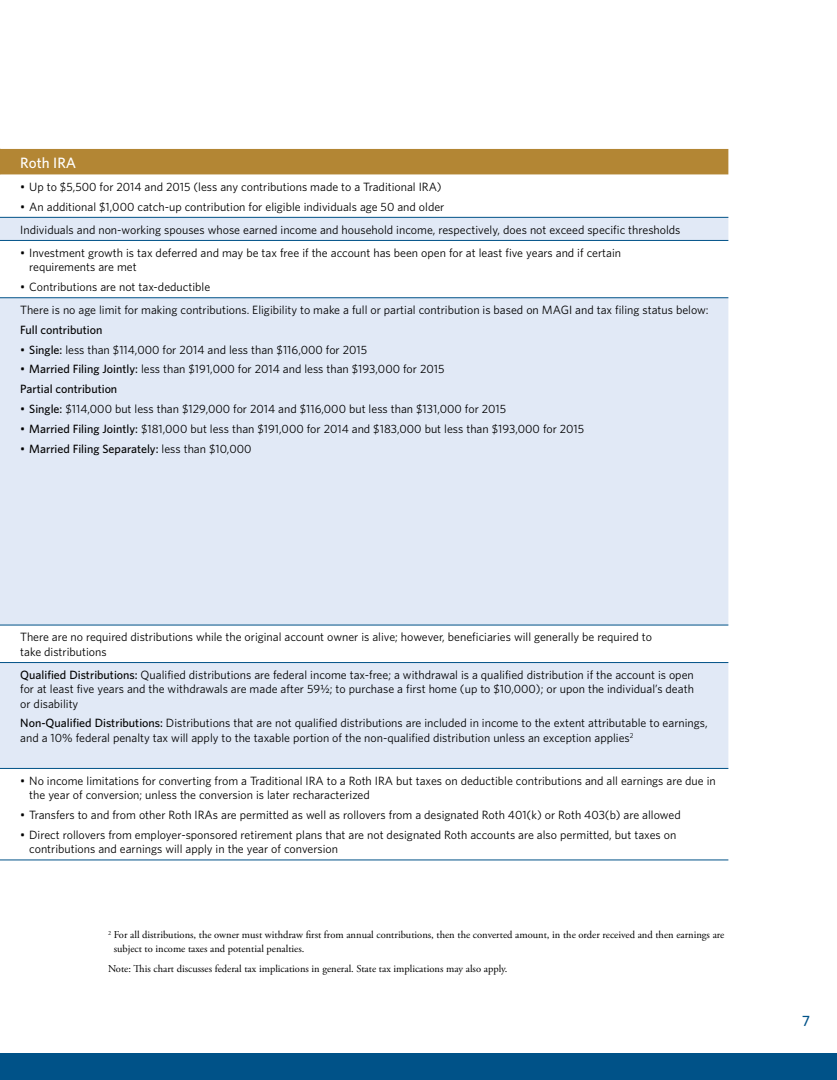
<style>
.page{position:relative;width:837px;height:1080px;background:#fff}
.page>*{position:absolute;margin:0;border:0;box-sizing:border-box;transform-origin:0 0}
.t1{font:500 15px "Whitney";color:#fff}
.t2{font:500 15px "Whitney";color:#005288}
.t3{font:12px/14.4px "Whitney";color:#000}
.t4{font:500 12px "Whitney";color:#000}
.t5{font:10.5px/13.5px "Adobe Garamond Pro";color:#000}
.s1{font-weight:500}
.s2{font-weight:400}
</style>
<div class="page">
<div style="left:0;top:1053px;width:837px;height:27px;background:#005288"></div>
<div style="left:0;top:149px;width:728px;height:25px;background:#b38634"></div>
<div style="left:0;top:298px;width:728px;height:327px;background:#e1e9f6"></div>
<div style="left:0;top:663px;width:728px;height:105px;background:#e1e9f6"></div>
<svg style="left:0;top:217px;width:728px;height:23px;background:#d8e3f1"></svg>
<hr style="left:0;top:240px;width:728px;height:1px;background:#005288">
<hr style="left:0;top:297px;width:728px;height:1px;background:#005288">
<hr style="left:0;top:625px;width:728px;height:1px;background:#005288">
<hr style="left:0;top:662px;width:728px;height:1px;background:#005288">
<hr style="left:0;top:768px;width:728px;height:1px;background:#005288">
<hr style="left:0;top:860px;width:728px;height:1px;background:#005288">
<p class="t1" style="left:20px;top:153px;width:57px">Roth IRA</p>
<p class="t3" style="left:20px;top:179px;width:423px">• Up to $5,500 for 2014 and 2015 (less any contributions made to a Traditional IRA)</p>
<p class="t3" style="left:20px;top:195px;width:662px;line-height:23.1px">• An additional $1,000 catch-up contribution for eligible individuals age 50 and older<br>Individuals and non-working spouses whose earned income and household income, respectively, does not exceed specific thresholds</p>
<p class="t3" style="left:29px;top:245px;width:593px;text-indent:-9px">• Investment growth is tax deferred and may be tax free if the account has been open for at least five years and if certain requirements are met</p>
<p class="t3" style="left:20px;top:275px;width:690px;line-height:23.1px">• Contributions are not tax-deductible<br>There is no age limit for making contributions. Eligibility to make a full or partial contribution is based on MAGI and tax filing status below:</p>
<p class="t4" style="left:20px;top:322px;width:84px">Full contribution</p>
<p class="t3" style="left:20px;top:342px;width:348px">• <span class="s1">Single:</span> less than $114,000 for 2014 and less than $116,000 for 2015</p>
<p class="t3" style="left:20px;top:359px;width:426px;line-height:19.8px">• <span class="s1">Married Filing Jointly:</span> less than $191,000 for 2014 and less than $193,000 for 2015<br><span class="s1">Partial contribution</span></p>
<p class="t3" style="left:20px;top:401px;width:488px">• <span class="s1">Single:</span> $114,000 but less than $129,000 for 2014 and $116,000 but less than $131,000 for 2015</p>
<p class="t3" style="left:20px;top:421px;width:566px">• <span class="s1">Married Filing Jointly:</span> $181,000 but less than $191,000 for 2014 and $183,000 but less than $193,000 for 2015</p>
<p class="t4" style="left:20px;top:441px;width:233px"><span class="s2">•</span> Married Filing Separately: <span class="s2">less than $10,000</span></p>
<p class="t3" style="left:20px;top:630px;width:633px">There are no required distributions while the original account owner is alive; however, beneficiaries will generally be required to take distributions</p>
<p class="t3" style="left:20px;top:667px;width:675px;text-align:justify"><span class="s1">Qualified Distributions:</span> Qualified distributions are federal income tax-free; a withdrawal is a qualified distribution if the account is open for at least five years and the withdrawals are made after 59½; to purchase a first home (up to $10,000); or upon the individual’s death or disability</p>
<p class="t3" style="left:20px;top:716px;width:689px"><span class="s1">Non-Qualified Distributions:</span> Distributions that are not qualified distributions are included in income to the extent attributable to earnings, and a 10% federal penalty tax will apply to the taxable portion of the non-qualified distribution unless an exception applies<sup>2</sup></p>
<p class="t3" style="left:29px;top:773px;width:688px;text-indent:-9px">• No income limitations for converting from a Traditional IRA to a Roth IRA but taxes on deductible contributions and all earnings are due in the year of conversion; unless the conversion is later recharacterized</p>
<p class="t3" style="left:20px;top:807px;width:662px">• Transfers to and from other Roth IRAs are permitted as well as rollovers from a designated Roth 401(k) or Roth 403(b) are allowed</p>
<p class="t3" style="left:29px;top:827px;width:649px;text-indent:-9px">• Direct rollovers from employer-sponsored retirement plans that are not designated Roth accounts are also permitted, but taxes on contributions and earnings will apply in the year of conversion</p>
<p class="t5" style="left:114px;top:929px;width:612px;text-indent:-6px"><sup>2</sup> For all distributions, the owner must withdraw first from annual contributions, then the converted amount, in the order received and then earnings are subject to income taxes and potential penalties.</p>
<p class="t5" style="left:108px;top:962px;width:401px">Note: This chart discusses federal tax implications in general. State tax implications may also apply.</p>
<p class="t2" style="left:802px;top:1011px;width:9px">7</p>
</div>
